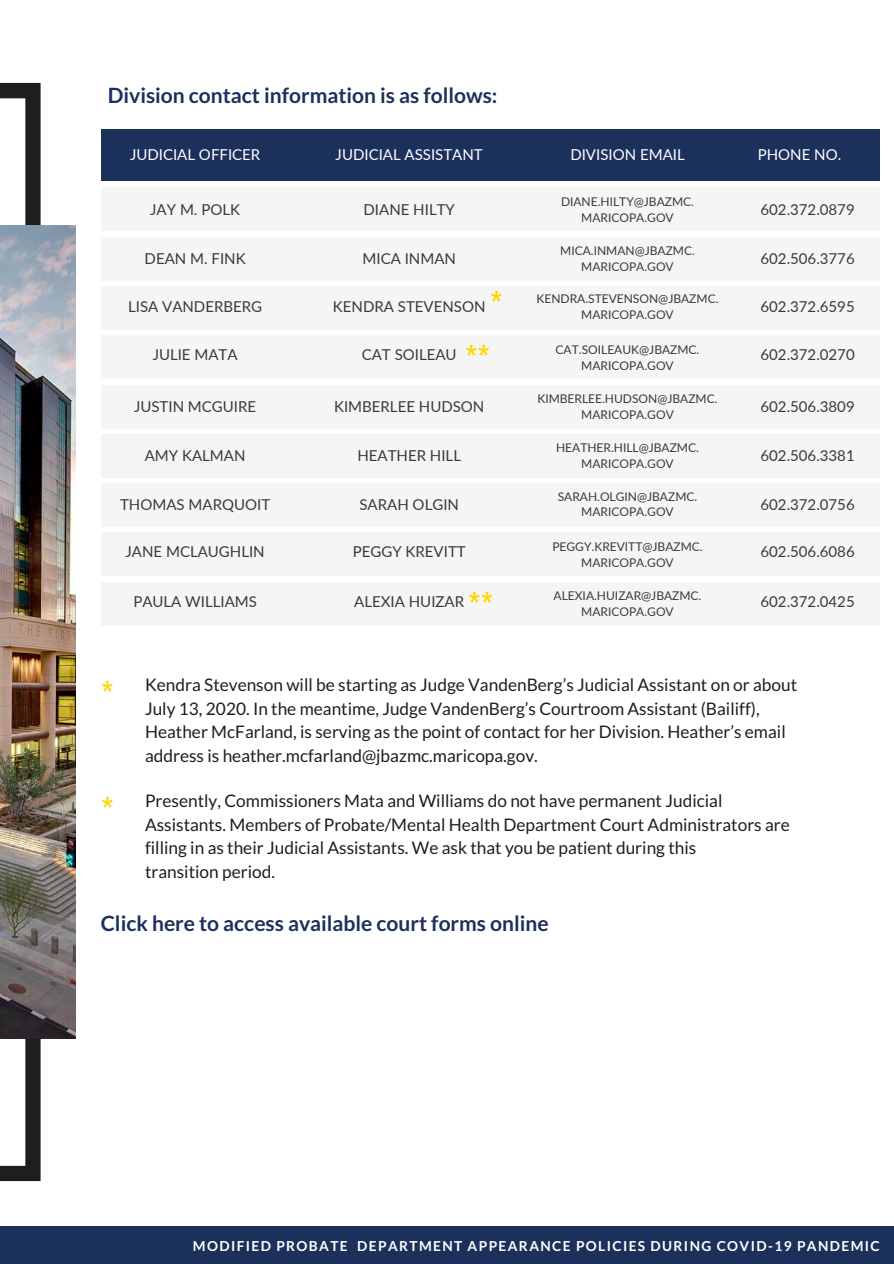
<style>
.page{position:relative;width:894px;height:1264px;background:#fff}
.page>*{position:absolute;margin:0;border:0;box-sizing:border-box;transform-origin:0 0}
.t1{font:31.5px "Oswald";color:#fdd603}
.t2{font:700 21px "Lato";color:#1c305c}
.t3{font:17.25px/23.7px "Lato";color:#1e1e1e}
.t4{font:15px "Lato";color:#3a3a3a}
.t5{font:15px "Lato";color:#fff}
.t6{font:700 13.65px "Lato";letter-spacing:.1em;color:#fff}
.t7{font:12px/15.8px "Lato";color:#3a3a3a;text-align:center}
</style>
<div class="page">
<svg style="left:0;top:83px;width:41px;height:1098px"></svg>
<div style="left:0;top:1226px;width:893px;height:37px;background:#1c305c"></div>
<img style="left:0;top:225px;width:75px;height:813px">
<div style="left:101px;top:129px;width:778px;height:52px;background:#1c305c"></div>
<div style="left:101px;top:187px;width:778px;height:44px;background:#f5f5f5"></div>
<div style="left:101px;top:236px;width:778px;height:44px;background:#f5f5f5"></div>
<div style="left:101px;top:286px;width:778px;height:44px;background:#f5f5f5"></div>
<div style="left:101px;top:335px;width:778px;height:44px;background:#f5f5f5"></div>
<div style="left:101px;top:384px;width:778px;height:44px;background:#f5f5f5"></div>
<div style="left:101px;top:433px;width:778px;height:44px;background:#f5f5f5"></div>
<div style="left:101px;top:483px;width:778px;height:44px;background:#f5f5f5"></div>
<div style="left:101px;top:532px;width:778px;height:44px;background:#f5f5f5"></div>
<div style="left:101px;top:581px;width:778px;height:44px;background:#f5f5f5"></div>
<p class="t2" style="left:108px;top:83px;width:391px">Division contact information is as follows:</p>
<p class="t5" style="left:130px;top:145px;width:132px">JUDICIAL OFFICER</p>
<p class="t5" style="left:335px;top:145px;width:149px">JUDICIAL ASSISTANT</p>
<p class="t5" style="left:570px;top:145px;width:116px">DIVISION EMAIL</p>
<p class="t5" style="left:757px;top:145px;width:85px">PHONE NO.</p>
<p class="t4" style="left:150px;top:200px;width:91px">JAY M. POLK</p>
<p class="t4" style="left:363px;top:200px;width:93px">DIANE HILTY</p>
<p class="t7" style="left:561px;top:193px;width:134px">DIANE.HILTY@JBAZMC.<br>MARICOPA.GOV</p>
<p class="t4" style="left:760px;top:200px;width:96px">602.372.0879</p>
<p class="t4" style="left:362px;top:249px;width:95px">MICA INMAN</p>
<p class="t7" style="left:560px;top:242px;width:136px">MICA.INMAN@JBAZMC.<br>MARICOPA.GOV</p>
<p class="t4" style="left:145px;top:249px;width:102px">DEAN M. FINK</p>
<p class="t4" style="left:760px;top:249px;width:96px">602.506.3776</p>
<p class="t4" style="left:760px;top:297px;width:96px">602.372.6595</p>
<p class="t4" style="left:760px;top:345px;width:96px">602.372.0270</p>
<h1 class="t1" style="left:489px;top:279px;width:14px">*</h1>
<p class="t4" style="left:128px;top:297px;width:136px">LISA VANDERBERG</p>
<p class="t4" style="left:333px;top:297px;width:154px">KENDRA STEVENSON</p>
<p class="t7" style="left:536px;top:291px;width:183px">KENDRA.STEVENSON@JBAZMC.<br>MARICOPA.GOV</p>
<p class="t4" style="left:153px;top:345px;width:86px">JULIE MATA</p>
<p class="t4" style="left:361px;top:345px;width:96px">CAT SOILEAU</p>
<p class="t7" style="left:555px;top:341px;width:145px">CAT.SOILEAUK@JBAZMC.<br>MARICOPA.GOV</p>
<h1 class="t1" style="left:464px;top:334px;width:27px">**</h1>
<p class="t4" style="left:134px;top:397px;width:124px">JUSTIN MCGUIRE</p>
<p class="t4" style="left:334px;top:397px;width:152px">KIMBERLEE HUDSON</p>
<p class="t7" style="left:537px;top:390px;width:182px">KIMBERLEE.HUDSON@JBAZMC.<br>MARICOPA.GOV</p>
<p class="t4" style="left:760px;top:397px;width:96px">602.506.3809</p>
<p class="t4" style="left:357px;top:446px;width:105px">HEATHER HILL</p>
<p class="t7" style="left:556px;top:439px;width:144px">HEATHER.HILL@JBAZMC.<br>MARICOPA.GOV</p>
<p class="t4" style="left:145px;top:446px;width:102px">AMY KALMAN</p>
<p class="t4" style="left:760px;top:446px;width:96px">602.506.3381</p>
<p class="t4" style="left:760px;top:494px;width:96px">602.372.0756</p>
<p class="t4" style="left:760px;top:542px;width:96px">602.506.6086</p>
<p class="t4" style="left:133px;top:591px;width:125px">PAULA WILLIAMS</p>
<p class="t4" style="left:354px;top:591px;width:111px">ALEXIA HUIZAR</p>
<p class="t7" style="left:553px;top:587px;width:149px">ALEXIA.HUIZAR@JBAZMC.<br>MARICOPA.GOV</p>
<p class="t4" style="left:760px;top:591px;width:96px">602.372.0425</p>
<p class="t4" style="left:120px;top:494px;width:152px">THOMAS MARQUOIT</p>
<p class="t4" style="left:359px;top:494px;width:101px">SARAH OLGIN</p>
<p class="t7" style="left:557px;top:488px;width:141px">SARAH.OLGIN@JBAZMC.<br>MARICOPA.GOV</p>
<p class="t4" style="left:125px;top:542px;width:141px">JANE MCLAUGHLIN</p>
<p class="t4" style="left:352px;top:542px;width:114px">PEGGY KREVITT</p>
<p class="t7" style="left:552px;top:538px;width:152px">PEGGY.KREVITT@JBAZMC.<br>MARICOPA.GOV</p>
<h1 class="t1" style="left:467px;top:580px;width:27px">**</h1>
<h1 class="t1" style="left:101px;top:669px;width:14px">*</h1>
<p class="t3" style="left:145px;top:672px;width:653px">Kendra Stevenson will be starting as Judge VandenBerg’s Judicial Assistant on or about July 13, 2020. In the meantime, Judge VandenBerg’s Courtroom Assistant (Bailiff), Heather McFarland, is serving as the point of contact for her Division. Heather’s email address is heather.mcfarland@jbazmc.maricopa.gov.</p>
<h1 class="t1" style="left:101px;top:785px;width:14px">*</h1>
<p class="t3" style="left:145px;top:788px;width:646px">Presently, Commissioners Mata and Williams do not have permanent Judicial Assistants. Members of Probate/Mental Health Department Court Administrators are filling in as their Judicial Assistants. We ask that you be patient during this<br>transition period.</p>
<p class="t2" style="left:101px;top:910px;width:449px">Click here to access available court forms online</p>
<p class="t6" style="left:193px;top:1237px;width:688px">MODIFIED PROBATE DEPARTMENT APPEARANCE POLICIES DURING COVID-19 PANDEMIC</p>
</div>
